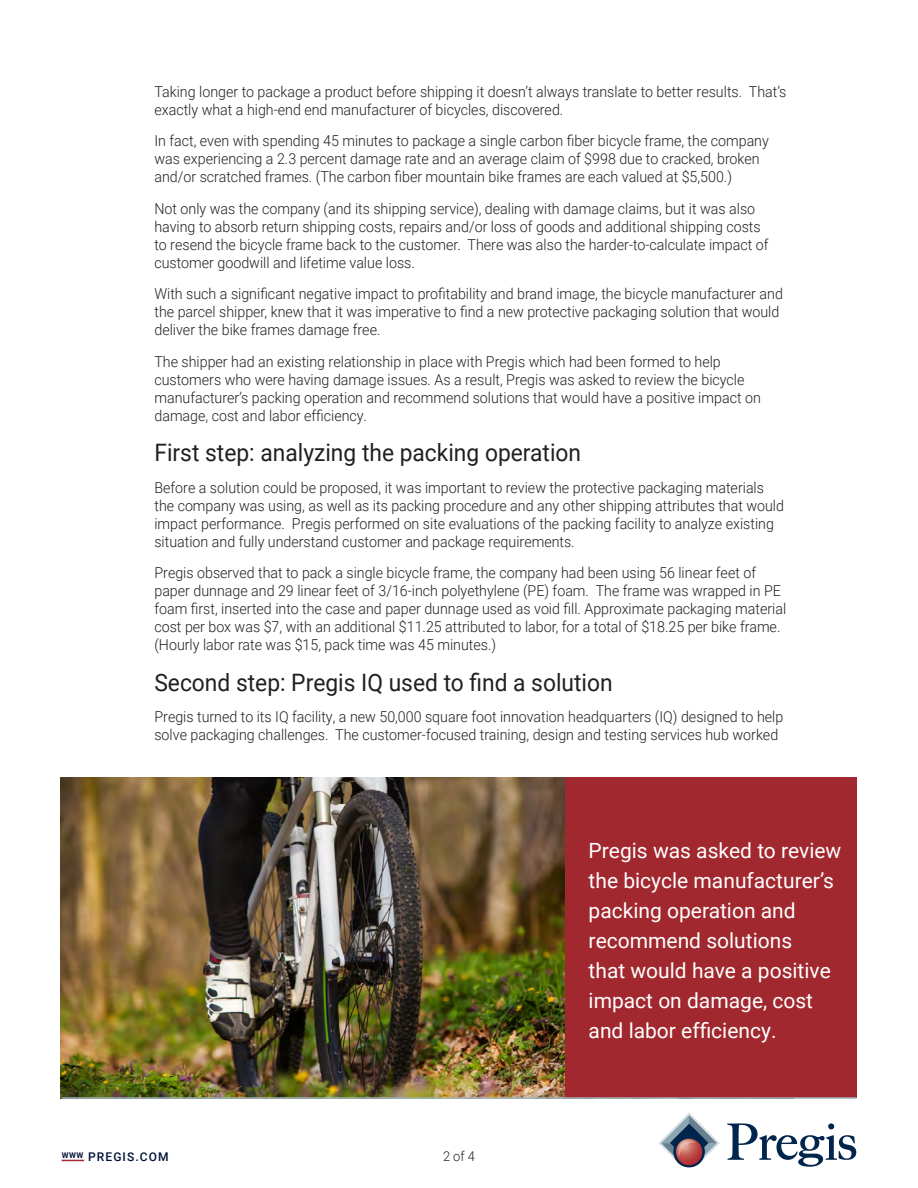
<style>
.page{position:relative;width:918px;height:1188px;background:#fff}
.page>*{position:absolute;margin:0;border:0;box-sizing:border-box;transform-origin:0 0}
.h2_Subheading{font:24px "Roboto";color:#231f20;scale:.95 1}
.Body_14_17_k{font:21px/30px "Roboto";color:#fff}
.t1{font:300 15px/18px "Roboto";color:#231f20;scale:.95 1}
.t2{font:300 13.5px "Roboto";color:#231f20;scale:.95 1}
.t3{font:500 12px "Roboto";letter-spacing:.09em;color:#001237}
</style>
<div class="page">
<img style="left:61px;top:777px;width:504px;height:321px">
<div style="left:565px;top:777px;width:291px;height:321px;background:#a1282e"></div>
<hr style="left:62px;top:1097px;width:794px;height:2px;background:#a0b4c0">
<svg style="left:62px;top:1160px;width:22px;height:1px"></svg>
<svg style="left:727px;top:1123px;width:129px;height:44px"></svg>
<svg style="left:659px;top:1113px;width:61px;height:54px"></svg>
<p class="t1" style="left:154px;top:82px;width:667px">Taking longer to package a product before shipping it doesn’t always translate to better results. That’s exactly what a high-end end manufacturer of bicycles, discovered.</p>
<p class="t1" style="left:154px;top:131px;width:648px">In fact, even with spending 45 minutes to package a single carbon fiber bicycle frame, the company was experiencing a 2.3 percent damage rate and an average claim of $998 due to cracked, broken and/or scratched frames. (The carbon fiber mountain bike frames are each valued at $5,500.)</p>
<p class="t1" style="left:154px;top:199px;width:648px">Not only was the company (and its shipping service), dealing with damage claims, but it was also having to absorb return shipping costs, repairs and/or loss of goods and additional shipping costs to resend the bicycle frame back to the customer. There was also the harder-to-calculate impact of customer goodwill and lifetime value loss.</p>
<p class="t1" style="left:154px;top:284px;width:663px">With such a significant negative impact to profitability and brand image, the bicycle manufacturer and the parcel shipper, knew that it was imperative to find a new protective packaging solution that would deliver the bike frames damage free.</p>
<p class="t1" style="left:154px;top:352px;width:640px">The shipper had an existing relationship in place with Pregis which had been formed to help customers who were having damage issues. As a result, Pregis was asked to review the bicycle manufacturer’s packing operation and recommend solutions that would have a positive impact on damage, cost and labor efficiency.</p>
<p class="h2_Subheading" style="left:154px;top:436px;width:451px">First step: analyzing the packing operation</p>
<p class="t1" style="left:154px;top:478px;width:664px">Before a solution could be proposed, it was important to review the protective packaging materials the company was using, as well as its packing procedure and any other shipping attributes that would impact performance. Pregis performed on site evaluations of the packing facility to analyze existing situation and fully understand customer and package requirements.</p>
<p class="t1" style="left:154px;top:563px;width:667px">Pregis observed that to pack a single bicycle frame, the company had been using 56 linear feet of paper dunnage and 29 linear feet of 3/16-inch polyethylene (PE) foam. The frame was wrapped in PE foam first, inserted into the case and paper dunnage used as void fill. Approximate packaging material cost per box was $7, with an additional $11.25 attributed to labor, for a total of $18.25 per bike frame. (Hourly labor rate was $15, pack time was 45 minutes.)</p>
<p class="h2_Subheading" style="left:154px;top:665px;width:484px">Second step: Pregis IQ used to find a solution</p>
<p class="t1" style="left:154px;top:707px;width:664px">Pregis turned to its IQ facility, a new 50,000 square foot innovation headquarters (IQ) designed to help solve packaging challenges. The customer-focused training, design and testing services hub worked</p>
<p class="t3" style="left:62px;top:1148px;width:108px"><sup>WWW</sup> PREGIS.COM</p>
<p class="t2" style="left:443px;top:1147px;width:35px">2 of 4</p>
<p class="Body_14_17_k" style="left:589px;top:835px;width:254px">Pregis was asked to review the bicycle manufacturer’s packing operation and recommend solutions<br>that would have a positive impact on damage, cost and labor efficiency.</p>
</div>
